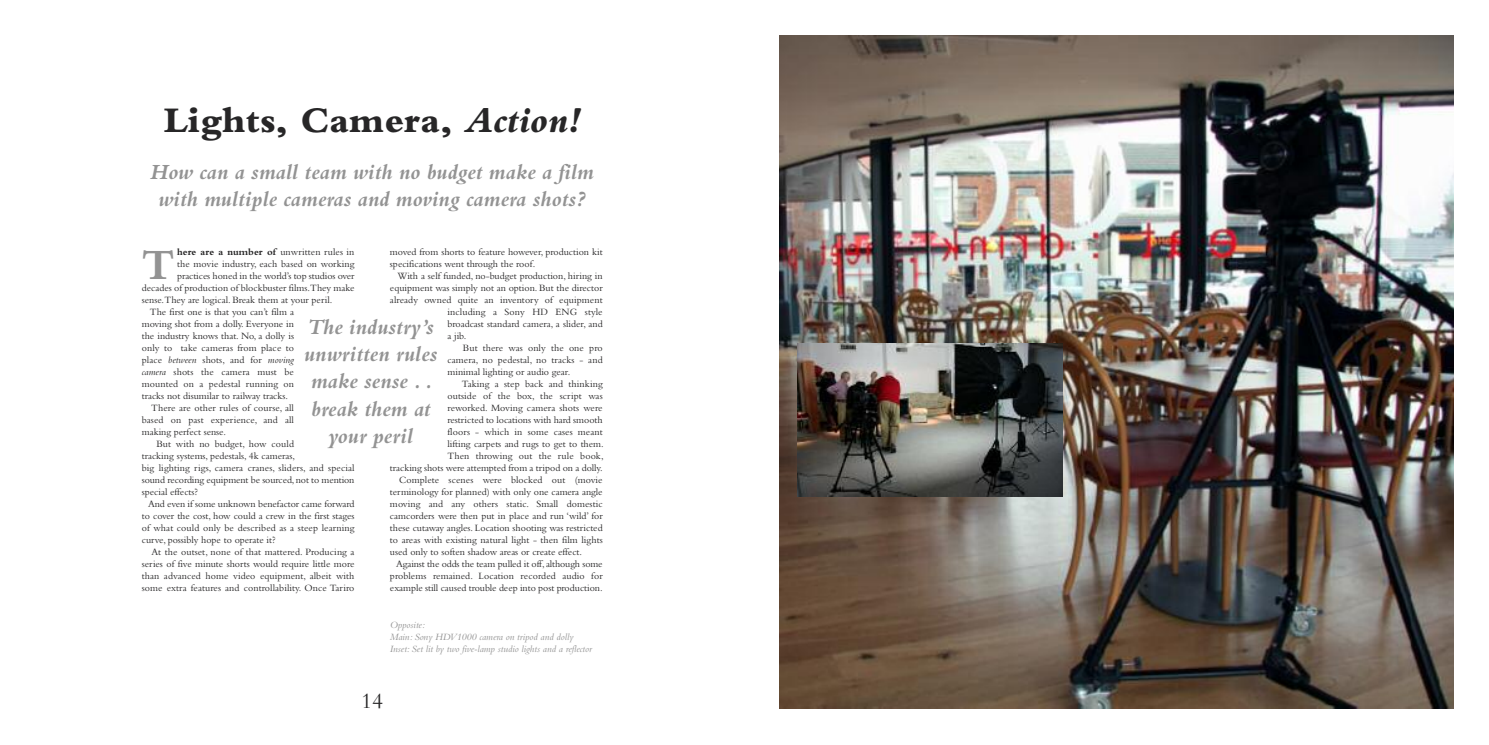
<style>
.page{position:relative;width:1489px;height:745px;background:#fff}
.page>*{position:absolute;margin:0;border:0;box-sizing:border-box;transform-origin:0 0}
.t1{font:700 45px "Bembo";color:#939393}
.t2{font:800 37.5px "M Bembo";color:#272627}
.t3{font:italic 700 22.5px/27px "Bembo";color:#939393;text-align:center}
.t4{font:22.5px "Bembo";color:#272627}
.t5{font:10px/12px "Bembo";color:#272627}
.t6{font:italic 10px/12px "Bembo";color:#939393}
.t7{font:700 10px "Bembo";letter-spacing:.005em;color:#272627}
.s1{font-style:italic}
.s2{font-weight:400}
</style>
<div class="page">
<img style="left:780px;top:35px;width:673px;height:673px">
<img style="left:797px;top:343px;width:265px;height:153px">
<h2 class="t2" style="left:164px;top:108px;width:417px">Lights, Camera, <span class="s1">Action!</span></h2>
<h3 class="t3" style="left:150px;top:160px;width:445px">How can a small team with no budget make a film with multiple cameras and moving camera shots?</h3>
<p class="t7" style="left:177px;top:248px;width:179px">here are a number of <span class="s2">unwritten rules in</span></p>
<p class="t5" style="left:177px;top:259px;width:179px">the movie industry, each based on working</p>
<p class="t5" style="left:177px;top:271px;width:179px">practices honed in the world’s top studios over</p>
<p class="t5" style="left:142px;top:283px;width:214px">decades of production of blockbuster films.They make</p>
<p class="t5" style="left:142px;top:295px;width:192px">sense.They are logical. Break them at your peril.</p>
<p class="t5" style="left:150px;top:307px;width:146px">The first one is that you can’t film a</p>
<p class="t5" style="left:142px;top:319px;width:154px">moving shot from a dolly. Everyone in</p>
<p class="t5" style="left:142px;top:331px;width:154px">the industry knows that. No, a dolly is</p>
<p class="t5" style="left:142px;top:343px;width:154px">only to take cameras from place to</p>
<p class="t5" style="left:142px;top:355px;width:154px">place <span class="s1">between</span> shots, and for <span class="s1">moving</span></p>
<p class="t5" style="left:142px;top:367px;width:154px"><span class="s1">camera</span> shots the camera must be</p>
<p class="t5" style="left:142px;top:379px;width:154px">mounted on a pedestal running on</p>
<p class="t5" style="left:142px;top:391px;width:148px">tracks not disumilar to railway tracks.</p>
<p class="t5" style="left:151px;top:403px;width:144px">There are other rules of course, all</p>
<p class="t5" style="left:142px;top:415px;width:154px">based on past experience, and all</p>
<p class="t5" style="left:142px;top:427px;width:86px">making perfect sense.</p>
<p class="t5" style="left:156px;top:439px;width:139px">But with no budget, how could</p>
<p class="t5" style="left:142px;top:451px;width:155px">tracking systems, pedestals, 4k cameras,</p>
<p class="t5" style="left:142px;top:463px;width:214px">big lighting rigs, camera cranes, sliders, and special</p>
<p class="t5" style="left:142px;top:475px;width:214px">sound recording equipment be sourced,not to mention</p>
<p class="t5" style="left:142px;top:487px;width:58px">special effects?</p>
<p class="t5" style="left:148px;top:499px;width:208px">And even if some unknown benefactor came forward</p>
<p class="t5" style="left:142px;top:511px;width:214px">to cover the cost, how could a crew in the first stages</p>
<p class="t5" style="left:142px;top:523px;width:214px">of what could only be described as a steep learning</p>
<p class="t5" style="left:142px;top:535px;width:135px">curve, possibly hope to operate it?</p>
<p class="t5" style="left:151px;top:547px;width:204px">At the outset, none of that mattered. Producing a</p>
<p class="t5" style="left:142px;top:559px;width:214px">series of five minute shorts would require little more</p>
<p class="t5" style="left:142px;top:571px;width:214px">than advanced home video equipment, albeit with</p>
<p class="t5" style="left:142px;top:583px;width:214px">some extra features and controllability. Once Tariro</p>
<h1 class="t1" style="left:142px;top:248px;width:34px">T</h1>
<p class="t5" style="left:390px;top:247px;width:214px">moved from shorts to feature however, production kit specifications went through the roof.</p>
<p class="t5" style="left:397px;top:271px;width:207px">With a self funded, no-budget production, hiring in</p>
<p class="t5" style="left:390px;top:283px;width:214px">equipment was simply not an option. But the director</p>
<p class="t5" style="left:390px;top:295px;width:214px">already owned quite an inventory of equipment</p>
<p class="t5" style="left:447px;top:307px;width:157px">including a Sony HD ENG style</p>
<p class="t5" style="left:447px;top:319px;width:157px">broadcast standard camera, a slider, and</p>
<p class="t5" style="left:447px;top:331px;width:20px">a jib.</p>
<p class="t5" style="left:463px;top:343px;width:141px">But there was only the one pro</p>
<p class="t5" style="left:447px;top:355px;width:157px">camera, no pedestal, no tracks - and</p>
<p class="t5" style="left:447px;top:367px;width:124px">minimal lighting or audio gear.</p>
<p class="t5" style="left:462px;top:379px;width:142px">Taking a step back and thinking</p>
<p class="t5" style="left:447px;top:391px;width:157px">outside of the box, the script was</p>
<p class="t5" style="left:447px;top:403px;width:157px">reworked. Moving camera shots were</p>
<p class="t5" style="left:447px;top:415px;width:157px">restricted to locations with hard smooth</p>
<p class="t5" style="left:447px;top:427px;width:157px">floors - which in some cases meant</p>
<p class="t5" style="left:447px;top:439px;width:158px">lifting carpets and rugs to get to them.</p>
<p class="t5" style="left:447px;top:451px;width:158px">Then throwing out the rule book,</p>
<p class="t5" style="left:390px;top:463px;width:214px">tracking shots were attempted from a tripod on a dolly.</p>
<p class="t5" style="left:399px;top:475px;width:205px">Complete scenes were blocked out (movie</p>
<p class="t5" style="left:390px;top:487px;width:214px">terminology for planned) with only one camera angle</p>
<p class="t5" style="left:390px;top:499px;width:214px">moving and any others static. Small domestic</p>
<p class="t5" style="left:390px;top:511px;width:214px">camcorders were then put in place and run ‘wild’ for</p>
<p class="t5" style="left:390px;top:523px;width:214px">these cutaway angles. Location shooting was restricted</p>
<p class="t5" style="left:390px;top:535px;width:214px">to areas with existing natural light - then film lights</p>
<p class="t5" style="left:390px;top:547px;width:194px">used only to soften shadow areas or create effect.</p>
<p class="t5" style="left:396px;top:559px;width:208px">Against the odds the team pulled it off,although some</p>
<p class="t5" style="left:390px;top:571px;width:214px">problems remained. Location recorded audio for</p>
<p class="t5" style="left:390px;top:583px;width:214px">example still caused trouble deep into post production.</p>
<h3 class="t3" style="left:304px;top:316px;width:135px">The industry’s unwritten rules make sense . . break them at your peril</h3>
<p class="t6" style="left:390px;top:619px;width:203px">Opposite:<br>Main: Sony HDV1000 camera on tripod and dolly<br>Inset: Set lit by two five-lamp studio lights and a reflector</p>
<h3 class="t4" style="left:361px;top:693px;width:24px">14</h3>
</div>
